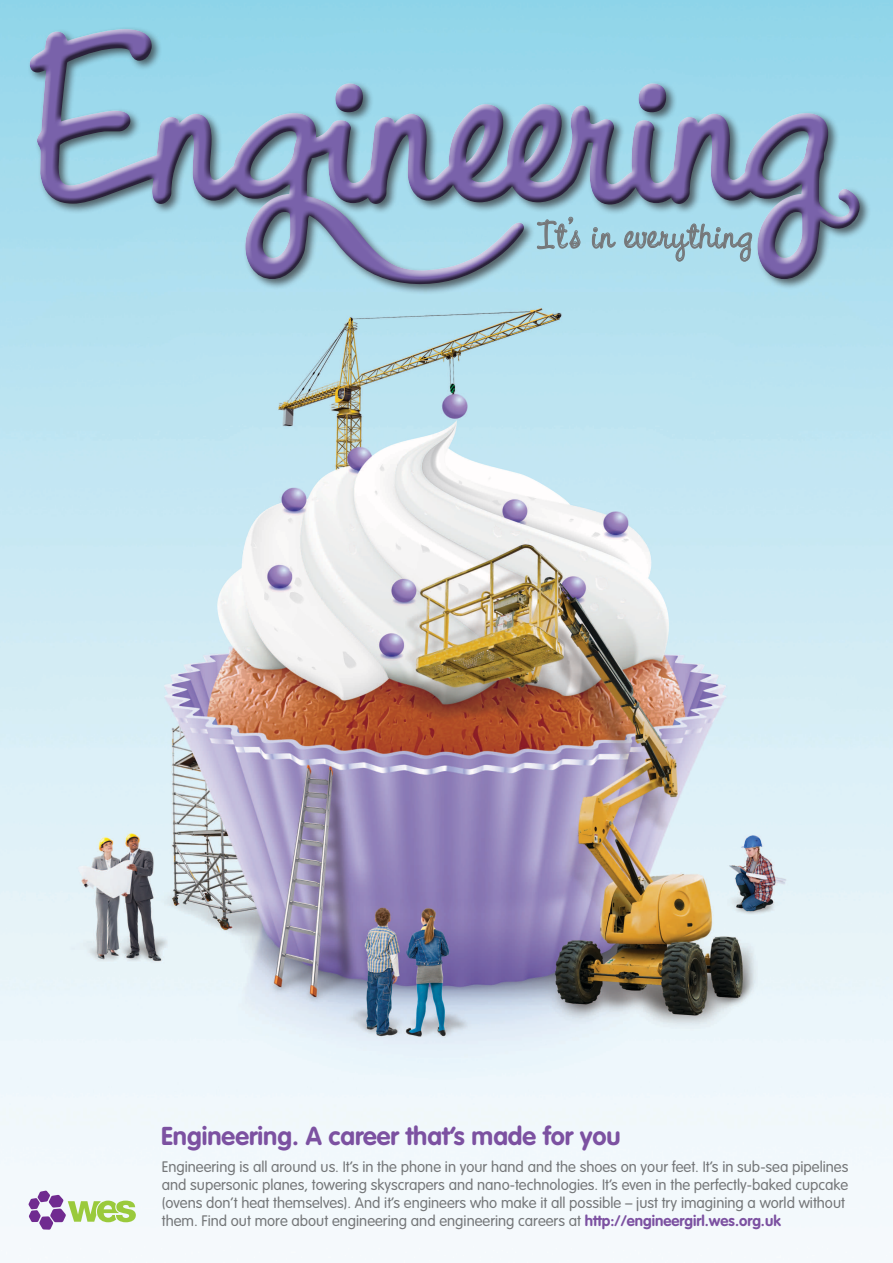
<style>
.page{position:relative;width:893px;height:1263px;background:#fff}
.page>*{position:absolute;margin:0;border:0;box-sizing:border-box;transform-origin:0 0}
.t1{font:43.5px "CAC Pinafore";letter-spacing:.005em;color:#757779}
.t2{font:700 25.5px "VAG Rounded";color:#7c51a1}
.t3{font:300 15px/18px "VAG Rounded";color:#757779}
.s1{font-weight:700;color:#7c51a1}
</style>
<div class="page">
<img style="left:0;top:0;width:893px;height:1230px">
<div style="left:27px;top:26px;width:844px;height:269px;background:#231f20;opacity:.65"></div>
<div style="left:29px;top:28px;width:831px;height:249px;background:#fff;opacity:.75"></div>
<div style="left:29px;top:34px;width:831px;height:250px;background:#231f20;opacity:.75"></div>
<svg style="left:29px;top:1191px;width:107px;height:39px"></svg>
<h1 class="t1" style="left:536px;top:208px;width:217px">It’s in everything</h1>
<h2 class="t2" style="left:161px;top:1121px;width:461px">Engineering. A career that’s made for you</h2>
<p class="t3" style="left:162px;top:1158px;width:688px">Engineering is all around us. It’s in the phone in your hand and the shoes on your feet. It’s in sub-sea pipelines and supersonic planes, towering skyscrapers and nano-technologies. It’s even in the perfectly-baked cupcake (ovens don’t heat themselves). And it’s engineers who make it all possible – just try imagining a world without them. Find out more about engineering and engineering careers at <span class="s1">http://engineergirl.wes.org.uk</span></p>
</div>
